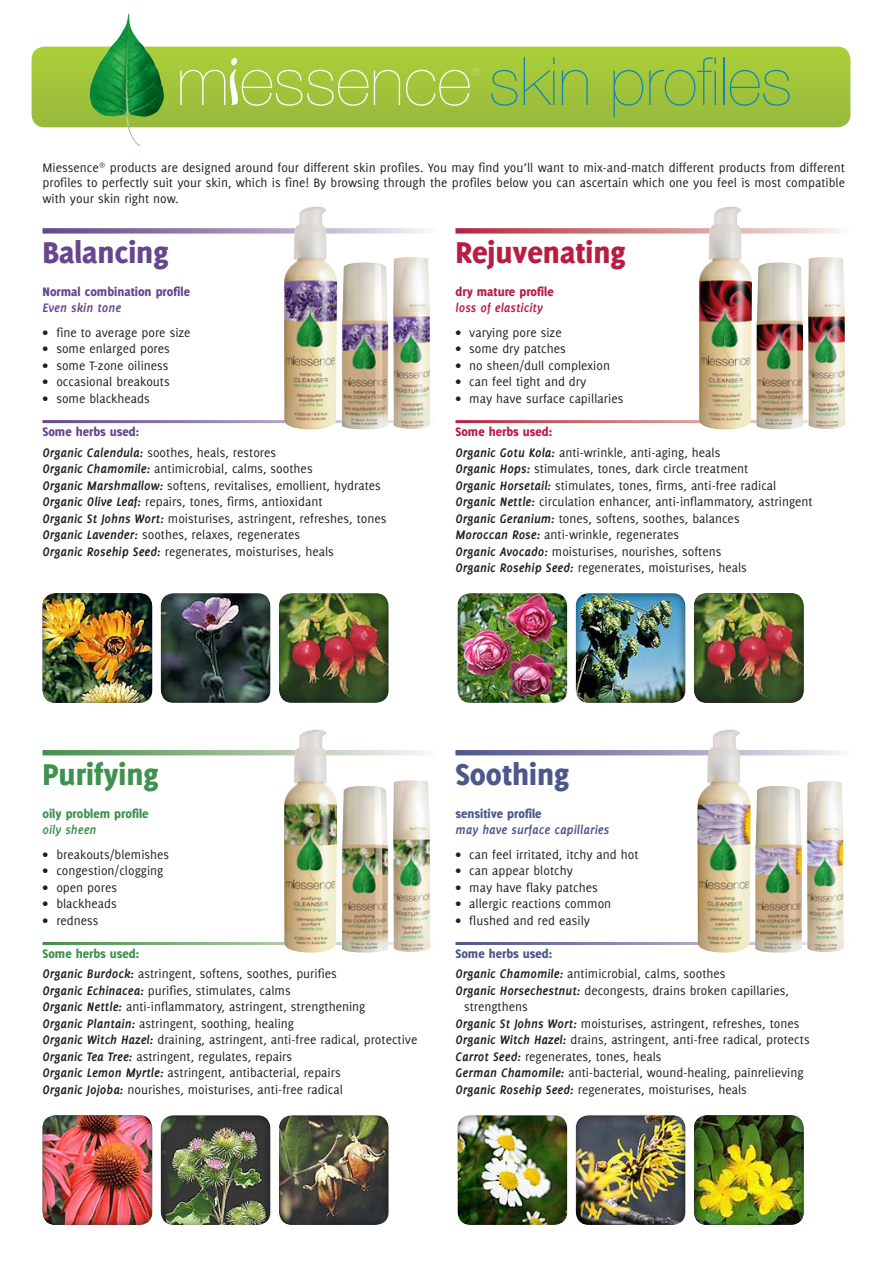
<style>
.page{position:relative;width:893px;height:1263px;background:#fff}
.page>*{position:absolute;margin:0;border:0;box-sizing:border-box;transform-origin:0 0}
.t1{font:200 66.45px "Helvetica Neue LT";color:#1189b2}
.t2{font:800 33px "Delicious";color:#b71e45}
.t3{font:800 33px "Delicious";color:#66478d}
.t4{font:800 33px "Delicious";color:#3f9150}
.t5{font:800 33px "Delicious";color:#4c578b}
.t6{font:13.5px/16.5px "Delicious";color:#231f20}
.t7{font:italic 700 13.5px "Delicious";color:#4c578b}
.t8{font:800 13.5px "Delicious";color:#66478d}
.t9{font:800 13.5px "Delicious";color:#3f9150}
.t10{font:800 13.5px "Delicious";color:#b71e45}
.t11{font:italic 700 13.5px "Delicious";color:#b71e45}
.t12{font:800 13.5px "Delicious";color:#4c578b}
.t13{font:italic 700 13.5px "Delicious";color:#66478d}
.t14{font:italic 700 13.5px "Delicious";color:#3f9150}
.s1{font-weight:800;color:#66478d}
.s2{font-weight:700;font-style:italic}
.s3{font-weight:800;color:#b71e45}
.s4{font-weight:800;color:#3f9150}
.s5{font-weight:800;color:#4c578b}
</style>
<div class="page">
<svg style="left:43px;top:228px;width:384px;height:6px;background:#aa9abf"></svg>
<svg style="left:455px;top:228px;width:387px;height:6px;background:#d79095"></svg>
<svg style="left:43px;top:750px;width:384px;height:5px;background:#98bb96"></svg>
<svg style="left:455px;top:750px;width:385px;height:5px;background:#9697b7"></svg>
<div style="left:41px;top:592px;width:113px;height:112px;background:#231f20;opacity:.75"></div>
<div style="left:159px;top:592px;width:113px;height:112px;background:#231f20;opacity:.75"></div>
<div style="left:277px;top:592px;width:113px;height:112px;background:#231f20;opacity:.75"></div>
<div style="left:692px;top:592px;width:113px;height:112px;background:#231f20;opacity:.75"></div>
<div style="left:456px;top:592px;width:112px;height:112px;background:#231f20;opacity:.75"></div>
<div style="left:574px;top:592px;width:113px;height:112px;background:#231f20;opacity:.75"></div>
<div style="left:456px;top:1114px;width:112px;height:112px;background:#231f20;opacity:.75"></div>
<div style="left:574px;top:1114px;width:113px;height:112px;background:#231f20;opacity:.75"></div>
<div style="left:692px;top:1114px;width:113px;height:112px;background:#231f20;opacity:.75"></div>
<div style="left:41px;top:1114px;width:113px;height:112px;background:#231f20;opacity:.75"></div>
<div style="left:159px;top:1114px;width:113px;height:112px;background:#231f20;opacity:.75"></div>
<div style="left:277px;top:1114px;width:113px;height:112px;background:#231f20;opacity:.75"></div>
<svg style="left:32px;top:47px;width:818px;height:80px;background:#a1c33a"></svg>
<svg style="left:180px;top:58px;width:300px;height:48px;background:#abcb4d"></svg>
<img style="left:90px;top:13px;width:74px;height:133px">
<img style="left:699px;top:206px;width:53px;height:223px">
<img style="left:756px;top:262px;width:47px;height:167px">
<img style="left:808px;top:257px;width:37px;height:172px">
<img style="left:697px;top:729px;width:54px;height:223px">
<img style="left:755px;top:786px;width:47px;height:166px">
<img style="left:806px;top:781px;width:38px;height:171px">
<img style="left:284px;top:729px;width:53px;height:223px">
<img style="left:342px;top:786px;width:46px;height:166px">
<img style="left:393px;top:780px;width:37px;height:172px">
<img style="left:284px;top:206px;width:53px;height:223px">
<img style="left:342px;top:262px;width:46px;height:167px">
<img style="left:393px;top:257px;width:37px;height:172px">
<h1 class="t1" style="left:489px;top:43px;width:304px">skin profiles</h1>
<p class="t6" style="left:43px;top:159px;width:804px;line-height:15.8px;text-align:justify">Miessence<sup>®</sup> products are designed around four different skin profiles. You may find you’ll want to mix-and-match different products from different profiles to perfectly suit your skin, which is fine! By browsing through the profiles below you can ascertain which one you feel is most compatible with your skin right now.</p>
<h2 class="t3" style="left:43px;top:233px;width:127px">Balancing</h2>
<p class="t8" style="left:43px;top:284px;width:149px">Normal combination profile</p>
<p class="t13" style="left:43px;top:300px;width:80px">Even skin tone</p>
<p class="t6" style="left:43px;top:324px;width:150px">• fine to average pore size</p>
<p class="t6" style="left:43px;top:340px;width:129px">• some enlarged pores</p>
<p class="t6" style="left:43px;top:357px;width:128px">• some T-zone oiliness</p>
<p class="t6" style="left:43px;top:373px;width:129px">• occasional breakouts</p>
<p class="t6" style="left:43px;top:390px;width:109px">• some blackheads</p>
<p class="t6" style="left:43px;top:421px;width:235px;line-height:20.7px"><span class="s1">Some herbs used:<br></span><span class="s2">Organic Calendula:</span> soothes, heals, restores</p>
<p class="t6" style="left:43px;top:460px;width:346px"><span class="s2">Organic Chamomile:</span> antimicrobial, calms, soothes<br><span class="s2">Organic Marshmallow:</span> softens, revitalises, emollient, hydrates <span class="s2">Organic Olive Leaf:</span> repairs, tones, firms, antioxidant<br><span class="s2">Organic St Johns Wort:</span> moisturises, astringent, refreshes, tones <span class="s2">Organic Lavender:</span> soothes, relaxes, regenerates<br><span class="s2">Organic Rosehip Seed:</span> regenerates, moisturises, heals</p>
<h2 class="t2" style="left:455px;top:233px;width:172px">Rejuvenating</h2>
<p class="t10" style="left:455px;top:284px;width:100px">dry mature profile</p>
<p class="t11" style="left:455px;top:300px;width:89px">loss of elasticity</p>
<p class="t6" style="left:455px;top:324px;width:108px">• varying pore size</p>
<p class="t6" style="left:455px;top:340px;width:112px">• some dry patches</p>
<p class="t6" style="left:455px;top:357px;width:156px">• no sheen/dull complexion</p>
<p class="t6" style="left:455px;top:373px;width:132px">• can feel tight and dry</p>
<p class="t6" style="left:455px;top:390px;width:169px">• may have surface capillaries</p>
<p class="t6" style="left:455px;top:421px;width:266px;line-height:20.7px"><span class="s3">Some herbs used:<br></span><span class="s2">Organic Gotu Kola:</span> anti-wrinkle, anti-aging, heals</p>
<p class="t6" style="left:455px;top:460px;width:359px"><span class="s2">Organic Hops:</span> stimulates, tones, dark circle treatment<br><span class="s2">Organic Horsetail:</span> stimulates, tones, firms, anti-free radical <span class="s2">Organic Nettle:</span> circulation enhancer, anti-inflammatory, astringent <span class="s2">Organic Geranium:</span> tones, softens, soothes, balances<br><span class="s2">Moroccan Rose:</span> anti-wrinkle, regenerates<br><span class="s2">Organic Avocado:</span> moisturises, nourishes, softens<br><span class="s2">Organic Rosehip Seed:</span> regenerates, moisturises, heals</p>
<h2 class="t4" style="left:43px;top:755px;width:118px">Purifying</h2>
<p class="t9" style="left:43px;top:806px;width:108px">oily problem profile</p>
<p class="t14" style="left:43px;top:822px;width:56px">oily sheen</p>
<p class="t6" style="left:43px;top:846px;width:128px">• breakouts/blemishes</p>
<p class="t6" style="left:43px;top:862px;width:122px">• congestion/clogging</p>
<p class="t6" style="left:43px;top:879px;width:76px">• open pores</p>
<p class="t6" style="left:43px;top:895px;width:76px">• blackheads</p>
<p class="t6" style="left:43px;top:912px;width:58px">• redness</p>
<p class="t6" style="left:43px;top:943px;width:296px;line-height:20.7px"><span class="s4">Some herbs used:<br></span><span class="s2">Organic Burdock:</span> astringent, softens, soothes, purifies</p>
<p class="t6" style="left:43px;top:982px;width:376px"><span class="s2">Organic Echinacea:</span> purifies, stimulates, calms<br><span class="s2">Organic Nettle:</span> anti-inflammatory, astringent, strengthening<br><span class="s2">Organic Plantain:</span> astringent, soothing, healing<br><span class="s2">Organic Witch Hazel:</span> draining, astringent, anti-free radical, protective <span class="s2">Organic Tea Tree:</span> astringent, regulates, repairs<br><span class="s2">Organic Lemon Myrtle:</span> astringent, antibacterial, repairs<br><span class="s2">Organic Jojoba:</span> nourishes, moisturises, anti-free radical</p>
<h2 class="t5" style="left:455px;top:755px;width:115px">Soothing</h2>
<p class="t12" style="left:455px;top:806px;width:88px">sensitive profile</p>
<p class="t7" style="left:455px;top:822px;width:155px">may have surface capillaries</p>
<p class="t6" style="left:455px;top:846px;width:185px">• can feel irritated, itchy and hot</p>
<p class="t6" style="left:455px;top:862px;width:119px">• can appear blotchy</p>
<p class="t6" style="left:455px;top:879px;width:144px">• may have flaky patches</p>
<p class="t6" style="left:455px;top:895px;width:157px">• allergic reactions common</p>
<p class="t6" style="left:455px;top:912px;width:136px">• flushed and red easily</p>
<p class="t6" style="left:455px;top:943px;width:272px;line-height:20.7px"><span class="s5">Some herbs used:<br></span><span class="s2">Organic Chamomile:</span> antimicrobial, calms, soothes</p>
<p class="t6" style="left:455px;top:982px;width:335px"><span class="s2">Organic Horsechestnut:</span> decongests, drains broken capillaries,</p>
<p class="t6" style="left:464px;top:999px;width:65px">strengthens</p>
<p class="t6" style="left:455px;top:1015px;width:346px"><span class="s2">Organic St Johns Wort:</span> moisturises, astringent, refreshes, tones</p>
<p class="t6" style="left:455px;top:1032px;width:356px"><span class="s2">Organic Witch Hazel:</span> drains, astringent, anti-free radical, protects</p>
<p class="t6" style="left:455px;top:1048px;width:208px"><span class="s2">Carrot Seed:</span> regenerates, tones, heals</p>
<p class="t6" style="left:455px;top:1064px;width:350px"><span class="s2">German Chamomile:</span> anti-bacterial, wound-healing, painrelieving</p>
<p class="t6" style="left:455px;top:1081px;width:293px"><span class="s2">Organic Rosehip Seed:</span> regenerates, moisturises, heals</p>
</div>
